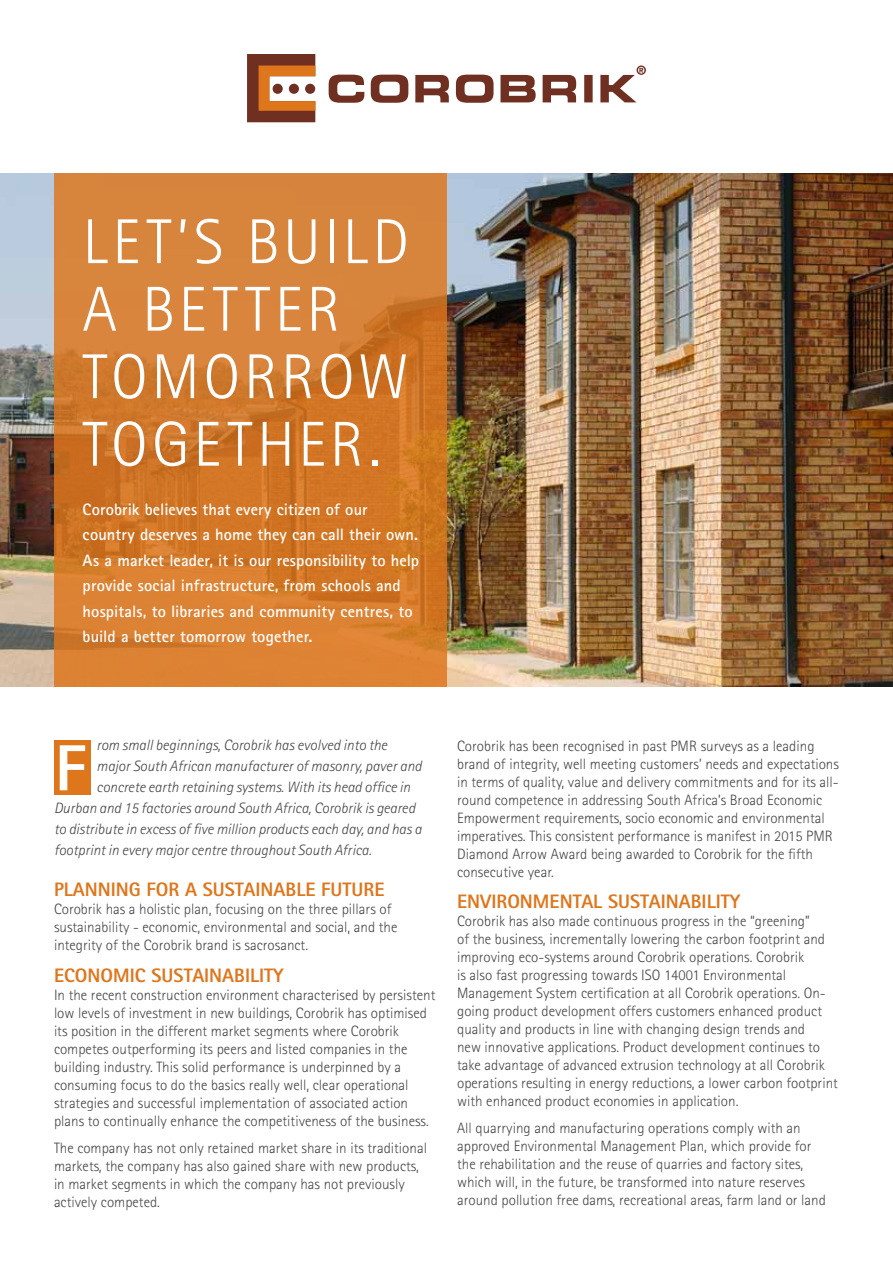
<style>
.page{position:relative;width:893px;height:1263px;background:#fff}
.page>*{position:absolute;margin:0;border:0;box-sizing:border-box;transform-origin:0 0}
.t1{font:300 63.45px/67.5px "Rotis Sans Serif";letter-spacing:.06em;color:#fff}
.t2{font:800 19.5px "Rotis Sans Serif";color:#de761c}
.t3{font:700 16.5px/25.5px "Rotis Sans Serif";letter-spacing:.005em;color:#fff}
.t4{font:300 15px/18px "Rotis Sans Serif";color:#464547}
.t5{font:italic 300 15px "Rotis Sans Serif";color:#464547}
</style>
<div class="page">
<img style="left:0;top:173px;width:893px;height:514px">
<svg style="left:54px;top:173px;width:392px;height:514px;background:#d47c2f"></svg>
<svg style="left:329px;top:65px;width:317px;height:38px"></svg>
<svg style="left:247px;top:54px;width:68px;height:68px"></svg>
<div style="left:273px;top:84px;width:10px;height:10px;background:#6f2f21;border-radius:50%"></div>
<div style="left:289px;top:84px;width:10px;height:10px;background:#6f2f21;border-radius:50%"></div>
<div style="left:305px;top:84px;width:10px;height:10px;background:#6f2f21;border-radius:50%"></div>
<div style="left:54px;top:740px;width:36px;height:55px;background:#de761c"></div>
<svg style="left:60px;top:745px;width:25px;height:45px"></svg>
<h1 class="t1" style="left:83px;top:208px;width:328px">Let’s build a better tomorrow together.</h1>
<p class="t3" style="left:83px;top:496px;width:338px">Corobrik believes that every citizen of our country deserves a home they can call their own.<br>As a market leader, it is our responsibility to help provide social infrastructure, from schools and hospitals, to libraries and community centres, to build a better tomorrow together.</p>
<p class="t5" style="left:97px;top:736px;width:292px">rom small beginnings, Corobrik has evolved into the</p>
<p class="t5" style="left:97px;top:757px;width:327px">major South African manufacturer of masonry, paver and</p>
<p class="t5" style="left:97px;top:778px;width:315px">concrete earth retaining systems. With its head office in</p>
<p class="t5" style="left:54px;top:799px;width:363px">Durban and 15 factories around South Africa, Corobrik is geared</p>
<p class="t5" style="left:54px;top:820px;width:369px">to distribute in excess of five million products each day, and has a</p>
<p class="t5" style="left:54px;top:841px;width:319px">footprint in every major centre throughout South Africa.</p>
<h2 class="t2" style="left:54px;top:877px;width:332px">PLANNING FOR A SUSTAINABLE FUTURE</h2>
<p class="t4" style="left:54px;top:900px;width:345px">Corobrik has a holistic plan, focusing on the three pillars of sustainability - economic, environmental and social, and the integrity of the Corobrik brand is sacrosanct.</p>
<h2 class="t2" style="left:54px;top:963px;width:231px">ECONOMIC SUSTAINABILITY</h2>
<p class="t4" style="left:54px;top:986px;width:383px">I n the recent construction environment characterised by persistent low levels of investment in new buildings, Corobrik has optimised its position in the different market segments where Corobrik competes outperforming its peers and listed companies in the building industry. This solid performance is underpinned by a consuming focus to do the basics really well, clear operational strategies and successful implementation of associated action plans to continually enhance the competitiveness of the business.</p>
<p class="t4" style="left:54px;top:1139px;width:374px">The company has not only retained market share in its traditional markets, the company has also gained share with new products, in market segments in which the company has not previously actively competed.</p>
<p class="t4" style="left:457px;top:736px;width:383px">Corobrik has been recognised in past PMR surveys as a leading brand of integrity, well meeting customers’ needs and expectations in terms of quality, value and delivery commitments and for its all&shy;round competence in addressing South Africa’s Broad Economic Empowerment requirements, socio economic and environmental imperatives. This consistent performance is manifest in 2015 PMR Diamond Arrow Award being awarded to Corobrik for the fifth consecutive year.</p>
<h2 class="t2" style="left:457px;top:889px;width:285px">ENVIRONMENTAL SUSTAINABILITY</h2>
<p class="t4" style="left:457px;top:912px;width:382px">Corobrik has also made continuous progress in the “greening”<br>of the business, incrementally lowering the carbon footprint and improving eco-systems around Corobrik operations. Corobrik<br>is also fast progressing towards ISO 14001 Environmental Management System certification at all Corobrik operations. On&shy;going product development offers customers enhanced product quality and products in line with changing design trends and<br>new innovative applications. Product development continues to take advantage of advanced extrusion technology at all Corobrik operations resulting in energy reductions, a lower carbon footprint with enhanced product economies in application.</p>
<p class="t4" style="left:457px;top:1119px;width:370px">All quarrying and manufacturing operations comply with an approved Environmental Management Plan, which provide for the rehabilitation and the reuse of quarries and factory sites, which will, in the future, be transformed into nature reserves around pollution free dams, recreational areas, farm land or land</p>
</div>
